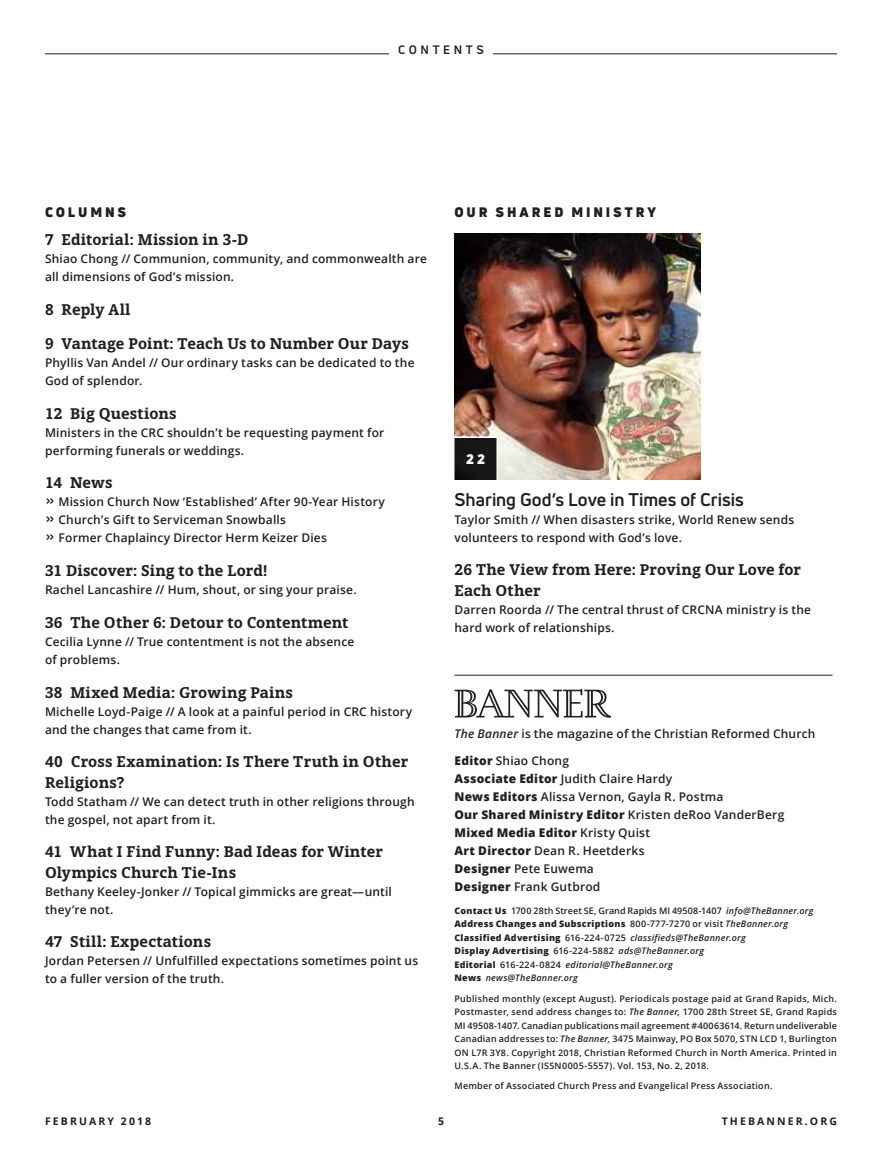
<style>
.page{position:relative;width:891px;height:1161px;background:#fff}
.page>*{position:absolute;margin:0;border:0;box-sizing:border-box;transform-origin:0 0}
.t1{font:700 18px "Uni Neue";color:#231f20}
.t2{font:700 15px/20.2px "Open Serif";letter-spacing:.01em;color:#231f20}
.t3{font:900 13.5px "Uni Neue";letter-spacing:.21em;color:#231f20}
.t4{font:900 13.5px "Uni Neue";color:#fff}
.t5{font:600 12px/18px "Open Sans";letter-spacing:.015em;color:#231f20}
.t6{font:700 12px "Uni Neue";color:#231f20}
.t7{font:700 10.5px "Open Sans";letter-spacing:.2em;color:#231f20}
.t8{font:600 9px/13.5px "Open Sans";letter-spacing:.025em;color:#231f20;text-align:justify}
.t9{font:italic 600 9px/13.5px "Open Sans";letter-spacing:.025em;color:#231f20}
.s1{font-family:"Helvetica";font-weight:400;font-size:18px}
.s2{font-style:italic}
.s3{font-weight:800}
.s4{font-weight:800;font-style:normal}
.s5{font-style:normal}
</style>
<div class="page">
<img style="left:454px;top:234px;width:246px;height:246px">
<div style="left:454px;top:437px;width:43px;height:44px;background:#171716"></div>
<div style="left:453px;top:436px;width:45px;height:46px;border:2px solid #fff"></div>
<hr style="left:454px;top:675px;width:378px;height:1px;background:#231f20">
<svg style="left:455px;top:689px;width:156px;height:29px"></svg>
<hr style="left:45px;top:54px;width:792px;height:1px;background:#231f20">
<div style="left:389px;top:45px;width:104px;height:13px;background:#fff"></div>
<p class="t6" style="left:398px;top:42px;width:67px">Cont ents</p>
<p class="t3" style="left:45px;top:203px;width:83px">COLUMNS</p>
<p class="t3" style="left:454px;top:203px;width:203px">OUR SHARED M INISTRY</p>
<p class="t2" style="left:45px;top:230px;width:205px">7 Editorial: Mission in 3-D</p>
<p class="t5" style="left:45px;top:250px;width:383px">Shiao Chong // Communion, community, and commonwealth are all dimensions of God’s mission.</p>
<p class="t2" style="left:45px;top:299px;width:87px">8 Reply All</p>
<p class="t2" style="left:45px;top:333px;width:366px">9 Vantage Point: Teach Us to Number Our Days</p>
<p class="t5" style="left:45px;top:353px;width:371px">Phyllis Van Andel // Our ordinary tasks can be dedicated to the<br>God of splendor.</p>
<p class="t2" style="left:45px;top:403px;width:133px">12 Big Questions</p>
<p class="t5" style="left:45px;top:423px;width:341px">Ministers in the CRC shouldn’t be requesting payment for performing funerals or weddings.</p>
<p class="t2" style="left:45px;top:473px;width:69px">14 News</p>
<p class="t5" style="left:45px;top:493px;width:342px"><span class="s1">»</span> Mission Church Now ‘Established’ After 90-Year History <span class="s1">»</span> Church’s Gift to Serviceman Snowballs<br><span class="s1">»</span> Former Chaplaincy Director Herm Keizer Dies</p>
<p class="t2" style="left:45px;top:560px;width:224px">31 Discover: Sing to the Lord!</p>
<p class="t5" style="left:45px;top:581px;width:313px">Rachel Lancashire // Hum, shout, or sing your praise.</p>
<p class="t2" style="left:45px;top:612px;width:305px">36 The Other 6: Detour to Contentment</p>
<p class="t5" style="left:45px;top:632px;width:311px">Cecilia Lynne // True contentment is not the absence of problems.</p>
<p class="t2" style="left:45px;top:682px;width:250px">38 Mixed Media: Growing Pains</p>
<p class="t5" style="left:45px;top:702px;width:369px">Michelle Loyd-Paige // A look at a painful period in CRC history and the changes that came from it.</p>
<p class="t2" style="left:45px;top:752px;width:365px">40 Cross Examination: Is There Truth in Other<br>Religions?</p>
<p class="t5" style="left:45px;top:792px;width:371px">Todd Statham // We can detect truth in other religions through the gospel, not apart from it.</p>
<p class="t2" style="left:45px;top:842px;width:339px">41 What I Find Funny: Bad Ideas for Winter<br>Olympics Church Tie-Ins</p>
<p class="t5" style="left:45px;top:882px;width:348px">Bethany Keeley-Jonker // Topical gimmicks are great—until they’re not.</p>
<p class="t2" style="left:45px;top:932px;width:168px">47 Still: Expectations</p>
<p class="t5" style="left:45px;top:952px;width:375px">Jordan Petersen // Unfulfilled expectations sometimes point us to a fuller version of the truth.</p>
<p class="t4" style="left:466px;top:450px;width:20px">22</p>
<h1 class="t1" style="left:454px;top:488px;width:291px">Sharing God’s Love in Times of Crisis</h1>
<p class="t5" style="left:454px;top:510px;width:341px">Taylor Smith // When disasters strike, World Renew sends volunteers to respond with God’s love.</p>
<p class="t2" style="left:454px;top:559px;width:348px">26 The View from Here: Proving Our Love for<br>Each Other</p>
<p class="t5" style="left:454px;top:600px;width:358px">Darren Roorda // The central thrust of CRCNA ministry is the hard work of relationships.</p>
<p class="t5" style="left:454px;top:725px;width:362px"><span class="s2">The Banner</span> is the magazine of the Christian Reformed Church</p>
<p class="t5" style="left:454px;top:752px;width:331px"><span class="s3">Editor</span> Shiao Chong<br><span class="s3">Associate Editor</span> Judith Claire Hardy<br><span class="s3">News Editors</span> Alissa Vernon, Gayla R. Postma<br><span class="s3">Our Shared Ministry Editor</span> Kristen deRoo VanderBerg<br><span class="s3">Mixed Media Editor</span> Kristy Quist<br><span class="s3">Art Director</span> Dean R. Heetderks<br><span class="s3">Designer</span> Pete Euwema<br><span class="s3">Designer</span> Frank Gutbrod</p>
<p class="t9" style="left:454px;top:904px;width:361px"><span class="s4">Contact Us</span> <span class="s5">1700 28th Street SE, Grand Rapids MI 49508-1407</span> info@TheBanner.org <span class="s4">Address Changes and Subscriptions</span> <span class="s5">800-777-7270 or visit</span> TheBanner.org <span class="s4">Classified Advertising</span> <span class="s5">616-224-0725</span> classifieds@TheBanner.org<br><span class="s4">Display Advertising</span> <span class="s5">616-224-5882</span> ads@TheBanner.org<br><span class="s4">Editorial</span> <span class="s5">616-224-0824</span> editorial@TheBanner.org<br><span class="s4">News</span> news@TheBanner.org</p>
<p class="t8" style="left:454px;top:991px;width:384px">Published monthly (except August). Periodicals postage paid at Grand Rapids, Mich.<br>Postmaster, send address changes to: <span class="s2">The Banner,</span> 1700 28th Street SE, Grand Rapids MI 49508-1407. Canadian publications mail agreement #40063614. Return undeliverable Canadian addresses to: <span class="s2">The Banner,</span> 3475 Mainway, PO Box 5070, STN LCD 1, Burlington ON L7R 3Y8. Copyright 2018, Christian Reformed Church in North America. Printed in U.S.A. The Banner (ISSN0005-5557). Vol. 153, No. 2, 2018.</p>
<p class="t8" style="left:454px;top:1079px;width:319px">Member of Associated Church Press and Evangelical Press Association.</p>
<p class="t7" style="left:45px;top:1114px;width:108px">FEBRUARY 2018</p>
<p class="t7" style="left:438px;top:1114px;width:7px">5</p>
<p class="t7" style="left:722px;top:1114px;width:117px">THEB ANNER.ORG</p>
</div>
